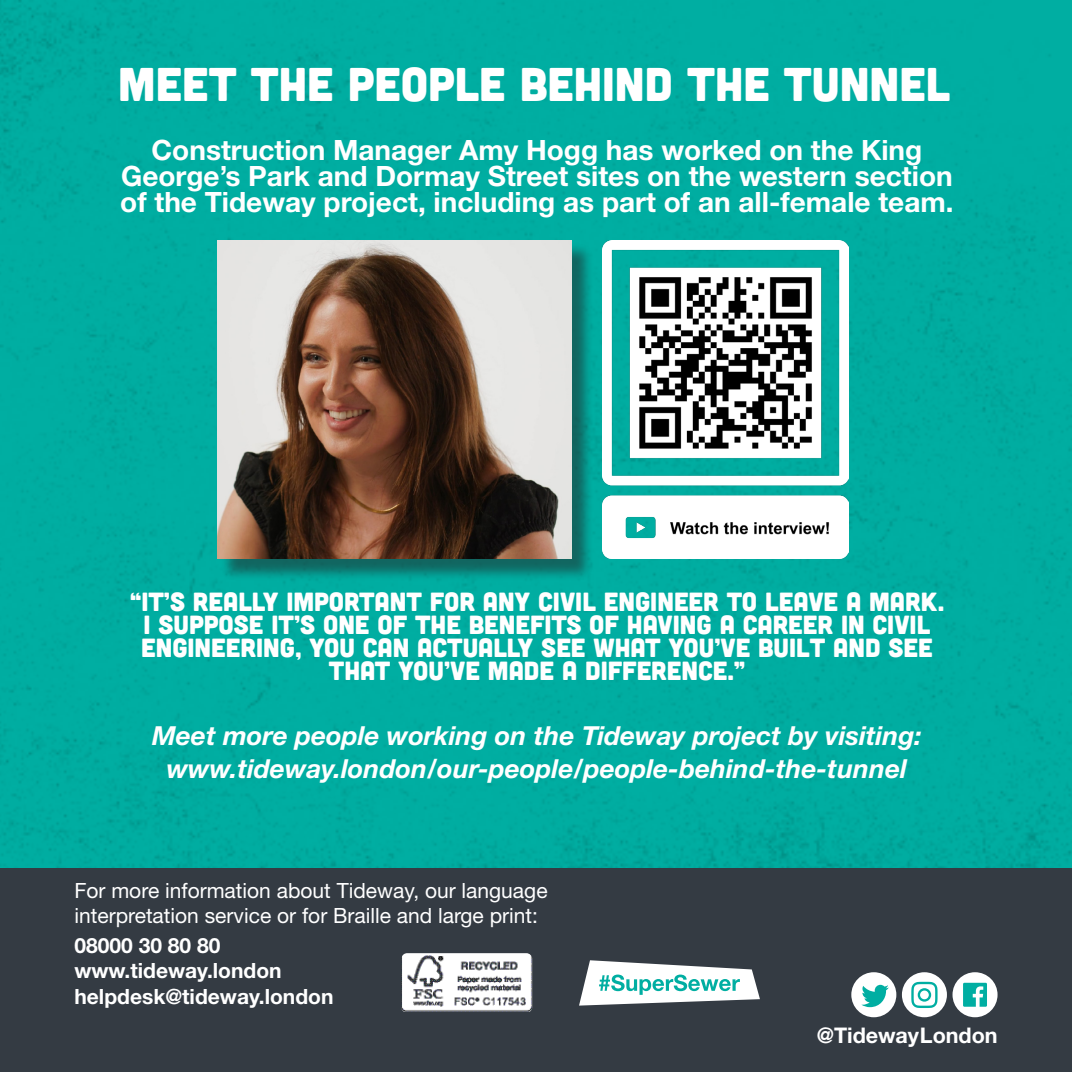
<style>
.page{position:relative;width:1072px;height:1072px;background:#fff}
.page>*{position:absolute;margin:0;border:0;box-sizing:border-box;transform-origin:0 0}
.t1{font:47.25px "Cubano";color:#fff}
.Body_copy{font:700 28px/26.2px "Helvetica Neue LT Std";color:#fff;text-align:center}
.Body_copy-2{font:26.25px/22.8px "Cubano";color:#fff;text-align:center}
.Body_copy-3{font:italic 700 26.25px "Helvetica Neue LT Std";color:#fff}
.Body_copy_Bold{font:700 21.53px "Helvetica Neue LT Std";letter-spacing:-.005em;color:#fff}
.Body_copy-4{font:21px/25.2px "Helvetica Neue LT Std";color:#fff}
.Body_copy-5{font:700 21px/25.2px "Helvetica Neue LT Std";color:#fff}
</style>
<div class="page">
<div style="left:0;top:0;width:1071px;height:868px;background:#00ada1"></div>
<div style="left:0;top:868px;width:1071px;height:203px;background:#343b43"></div>
<div style="left:901px;top:972px;width:46px;height:45px;background:#fff;border-radius:50%"></div>
<svg style="left:911px;top:981px;width:26px;height:27px"></svg>
<div style="left:952px;top:972px;width:45px;height:45px;background:#fff;border-radius:50%"></div>
<svg style="left:963px;top:982px;width:24px;height:24px"></svg>
<div style="left:851px;top:972px;width:45px;height:45px;background:#fff;border-radius:50%"></div>
<svg style="left:861px;top:984px;width:27px;height:23px"></svg>
<svg style="left:579px;top:960px;width:181px;height:45px"></svg>
<img style="left:401px;top:953px;width:131px;height:58px">
<div style="left:220px;top:243px;width:373px;height:337px;background:#231f20;opacity:.5"></div>
<img style="left:217px;top:240px;width:355px;height:319px">
<img style="left:603px;top:240px;width:245px;height:319px">
<h1 class="t1" style="left:118px;top:54px;width:833px">MEET THE PEOPLE BEHIND THE TUNNEL</h1>
<p class="Body_copy" style="left:120px;top:136px;width:834px">Construction Manager Amy Hogg has worked on the King<br>George’s Park and Dormay Street sites on the western section of the Tideway project, including as part of an all-female team.</p>
<p class="Body_copy-2" style="left:130px;top:589px;width:815px">“IT’S REALLY IMPORTANT FOR ANY CIVIL ENGINEER TO LEAVE A MARK.<br>I SUPPOSE IT’S ONE OF THE BENEFITS OF HAVING A CAREER IN CIVIL ENGINEERING, YOU CAN ACTUALLY SEE WHAT YOU’VE BUILT AND SEE THAT YOU’VE MADE A DIFFERENCE.”</p>
<p class="Body_copy-3" style="left:152px;top:719px;width:771px">Meet more people working on the Tideway project by visiting:</p>
<p class="Body_copy-3" style="left:167px;top:752px;width:741px">www.tideway.london/our-people/people-behind-the-tunnel</p>
<p class="Body_copy-4" style="left:74px;top:877px;width:474px">For more information about Tideway, our language interpretation service or for Braille and large print:</p>
<p class="Body_copy-5" style="left:74px;top:932px;width:147px">08000 30 80 80</p>
<p class="Body_copy-5" style="left:74px;top:957px;width:261px">www.tideway.london helpdesk@tideway.london</p>
<p class="Body_copy_Bold" style="left:817px;top:1022px;width:182px">@TidewayLondon</p>
</div>
